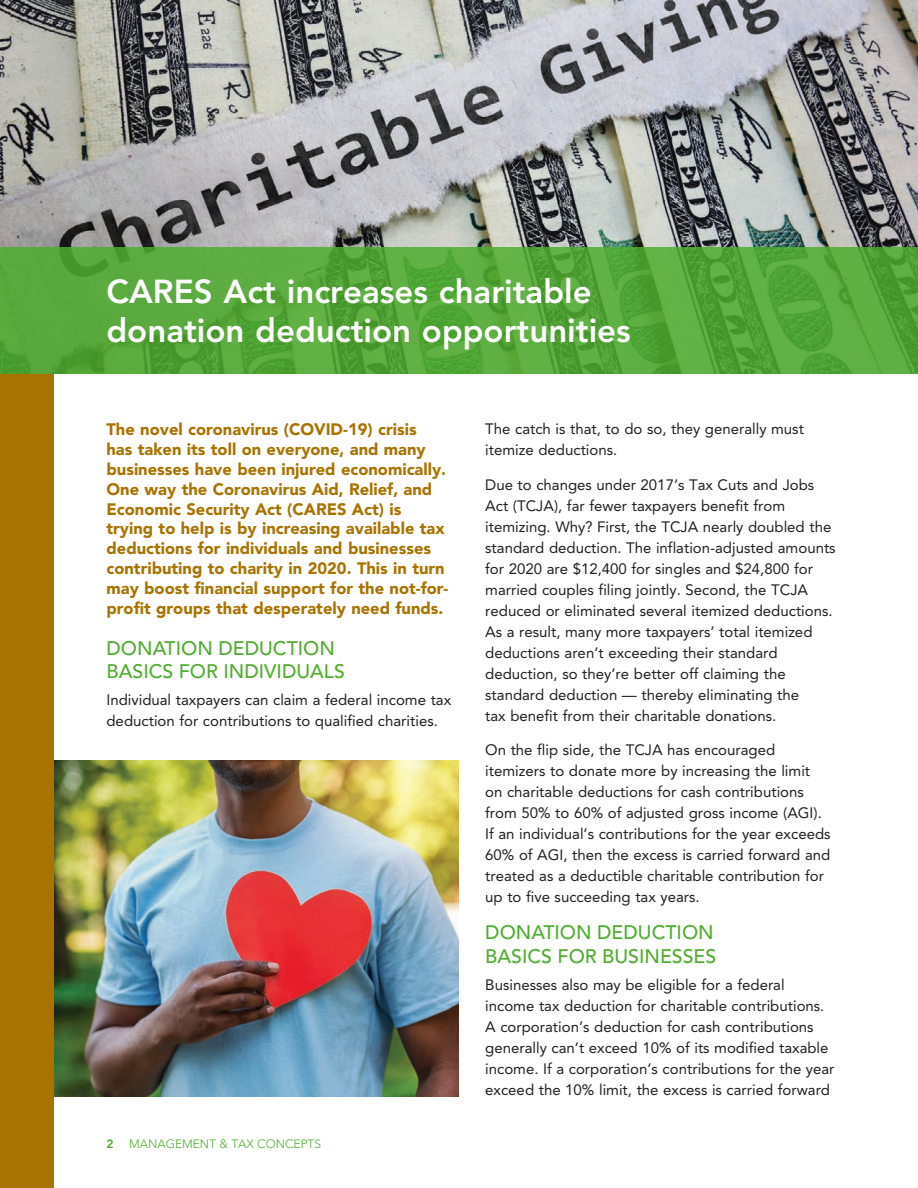
<style>
.page{position:relative;width:918px;height:1188px;background:#fff}
.page>*{position:absolute;margin:0;border:0;box-sizing:border-box;transform-origin:0 0}
.t1{font:800 33px/39.6px "Avenir LT Std";color:#fff}
.t2{font:500 19.5px/23.4px "Avenir LT Std";color:#4fad2f}
.t3{font:900 16.5px/19.8px "Avenir LT Std";color:#a97300}
.t4{font:15px/21px "Avenir LT Std";color:#231f20}
.t5{font:300 12px "Avenir LT Std";color:#4fad2f}
.t6{font:800 12px "Avenir LT Std";color:#4fad2f}
</style>
<div class="page">
<img style="left:54px;top:760px;width:405px;height:336px">
<div style="left:0;top:0;width:54px;height:1188px;background:#a97300"></div>
<img style="left:0;top:0;width:918px;height:247px">
<svg style="left:0;top:247px;width:918px;height:127px;background:#56a63b"></svg>
<h1 class="t1" style="left:106px;top:272px;width:526px">CARES Act increases charitable donation deduction opportunities</h1>
<p class="t3" style="left:106px;top:420px;width:343px">The novel coronavirus (COVID-19) crisis<br>has taken its toll on everyone, and many businesses have been injured economically.<br>One way the Coronavirus Aid, Relief, and Economic Security Act (CARES Act) is trying to help is by increasing available tax deductions for individuals and businesses contributing to charity in 2020. This in turn may boost financial support for the not-for&shy;profit groups that desperately need funds.</p>
<h2 class="t2" style="left:106px;top:637px;width:240px">DONATION DEDUCTION<br>BASICS FOR INDIVIDUALS</h2>
<p class="t4" style="left:106px;top:690px;width:346px">Individual taxpayers can claim a federal income tax deduction for contributions to qualified charities.</p>
<p class="t6" style="left:106px;top:1136px;width:9px">2</p>
<p class="t5" style="left:129px;top:1136px;width:193px">MANAGEMENT &amp; TAX CONCEPTS</p>
<p class="t4" style="left:485px;top:419px;width:320px">The catch is that, to do so, they generally must itemize deductions.</p>
<p class="t4" style="left:485px;top:474px;width:352px">Due to changes under 2017’s Tax Cuts and Jobs Act (TCJA), far fewer taxpayers benefit from itemizing. Why? First, the TCJA nearly doubled the standard deduction. The inflation-adjusted amounts for 2020 are $12,400 for singles and $24,800 for married couples filing jointly. Second, the TCJA reduced or eliminated several itemized deductions.<br>As a result, many more taxpayers’ total itemized deductions aren’t exceeding their standard deduction, so they’re better off claiming the standard deduction — thereby eliminating the<br>tax benefit from their charitable donations.</p>
<p class="t4" style="left:485px;top:740px;width:347px">On the flip side, the TCJA has encouraged itemizers to donate more by increasing the limit on charitable deductions for cash contributions from 50% to 60% of adjusted gross income (AGI).<br>If an individual’s contributions for the year exceeds 60% of AGI, then the excess is carried forward and treated as a deductible charitable contribution for up to five succeeding tax years.</p>
<h2 class="t2" style="left:485px;top:921px;width:233px">DONATION DEDUCTION<br>BASICS FOR BUSINESSES</h2>
<p class="t4" style="left:485px;top:974px;width:351px">Businesses also may be eligible for a federal income tax deduction for charitable contributions.<br>A corporation’s deduction for cash contributions generally can’t exceed 10% of its modified taxable income. If a corporation’s contributions for the year exceed the 10% limit, the excess is carried forward</p>
</div>
